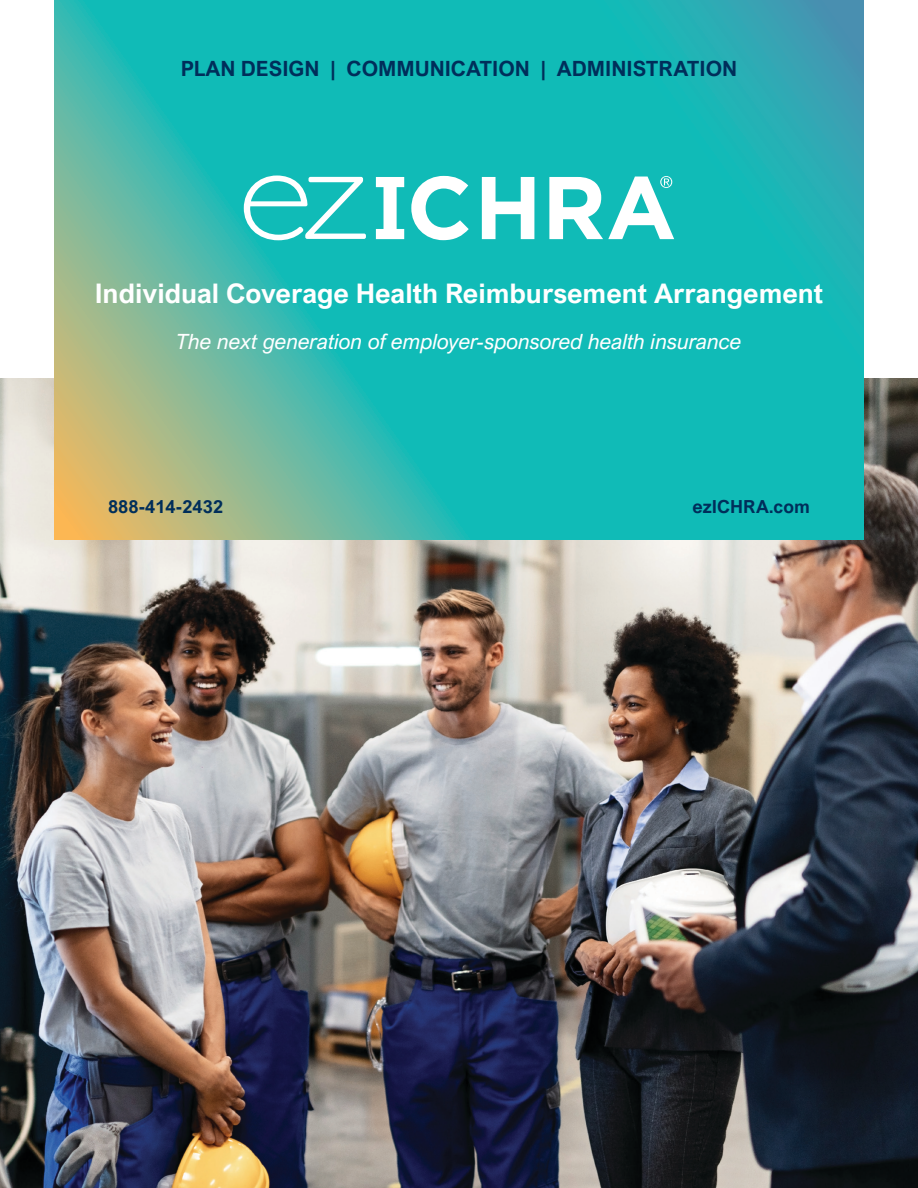
<style>
.page{position:relative;width:918px;height:1188px;background:#fff}
.page>*{position:absolute;margin:0;border:0;box-sizing:border-box;transform-origin:0 0}
.t1{font:700 27px "Arial Nova";color:#fff}
.t2{font:italic 21px "Arial Nova";color:#fff}
.t3{font:700 21px "Arial Nova";color:#002e5a}
.t4{font:700 18px "Arial Nova";color:#002e5a}
</style>
<div class="page">
<img style="left:0;top:378px;width:918px;height:810px">
<svg style="left:54px;top:0;width:810px;height:540px;background:#30b9ae"></svg>
<svg style="left:244px;top:176px;width:122px;height:64px"></svg>
<svg style="left:376px;top:177px;width:28px;height:62px"></svg>
<svg style="left:411px;top:176px;width:58px;height:64px"></svg>
<svg style="left:482px;top:177px;width:52px;height:62px"></svg>
<svg style="left:549px;top:176px;width:125px;height:63px"></svg>
<p class="t3" style="left:181px;top:56px;width:558px">PLAN DESIGN | COMMUNICATION | ADMINISTRATION</p>
<p class="t1" style="left:95px;top:278px;width:730px">Individual Coverage Health Reimbursement Arrangement</p>
<p class="t2" style="left:176px;top:329px;width:567px">The next generation of employer-sponsored health insurance</p>
<p class="t4" style="left:108px;top:496px;width:117px">888-414-2432</p>
<p class="t4" style="left:693px;top:496px;width:119px">ezICHRA.com</p>
</div>
